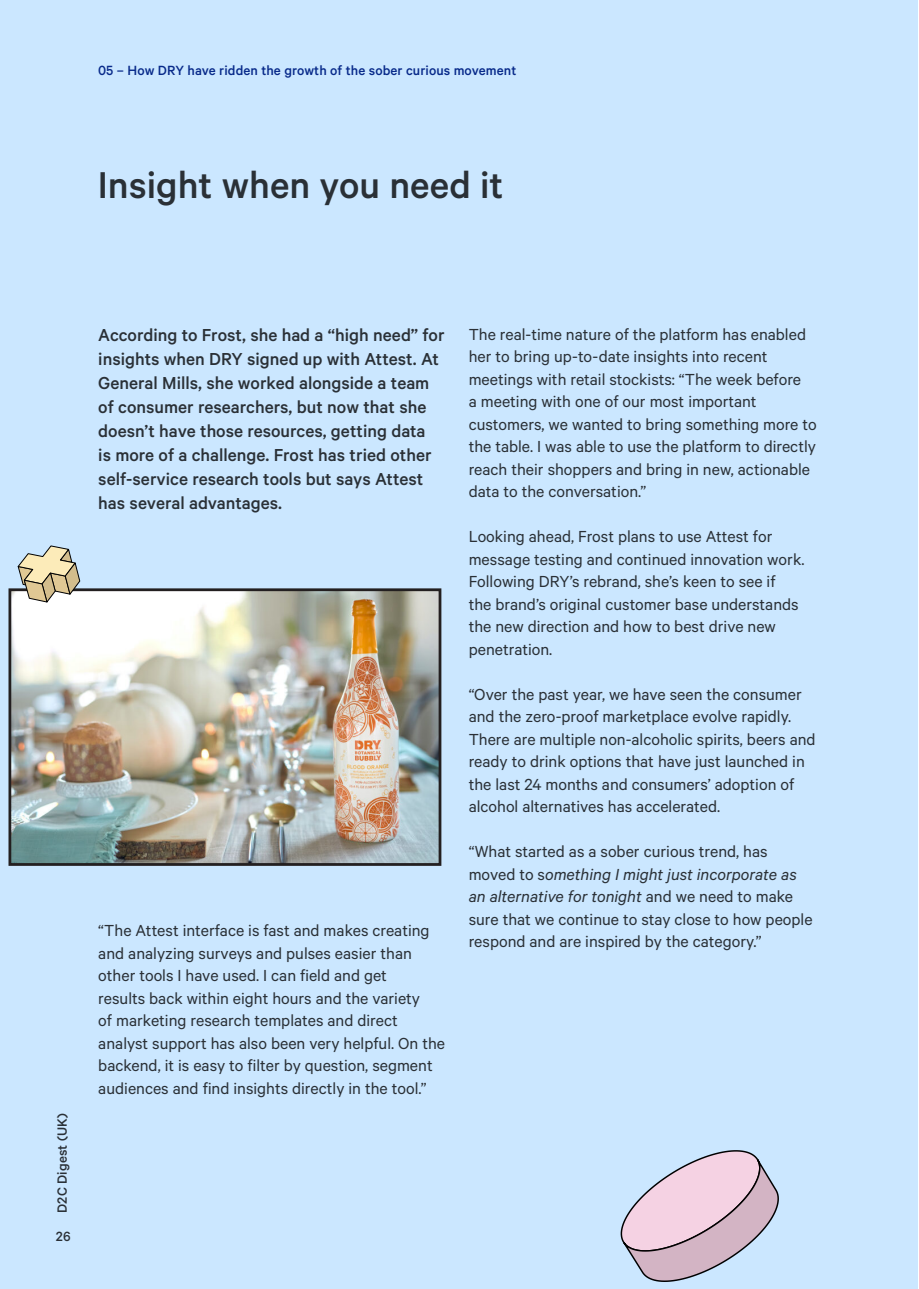
<style>
.page{position:relative;width:919px;height:1289px;background:#fff}
.page>*{position:absolute;margin:0;border:0;box-sizing:border-box;transform-origin:0 0}
.Body_Copy_-_no_gaps{font:500 42px "Calibre";color:#2a3036}
.Body_Copy_-_no_gaps-2{font:500 19.5px/24px "Calibre";color:#2a3036}
.Body_Copy_-_no_gaps-3{font:18px/22.5px "Calibre";color:#2a3036}
.Body_Copy_-_no_gaps-4{font:500 15px "Calibre";letter-spacing:.005em;color:#082a8a}
.t1{font:500 15px "Calibre";letter-spacing:.01em;color:#2a3036}
.s1{font-style:italic}
</style>
<div class="page">
<div style="left:0;top:0;width:917px;height:1288px;background:#cbe7ff"></div>
<svg style="left:620px;top:1150px;width:158px;height:132px"></svg>
<img style="left:13px;top:592px;width:424px;height:269px">
<div style="left:9px;top:588px;width:432px;height:277px;border:3px solid #231f20"></div>
<svg style="left:17px;top:545px;width:63px;height:57px"></svg>
<p class="Body_Copy_-_no_gaps-4" style="left:98px;top:61px;width:420px">05 – How DRY have ridden the growth of the sober curious movement</p>
<p class="Body_Copy_-_no_gaps" style="left:98px;top:160px;width:407px">Insight when you need it</p>
<p class="t1" style="left:53px;top:1212px;width:101px;rotate:-90deg">D2C Digest (UK)</p>
<p class="t1" style="left:56px;top:1227px;width:16px">26</p>
<p class="Body_Copy_-_no_gaps-2" style="left:98px;top:322px;width:348px">According to Frost, she had a “high need” for insights when DRY signed up with Attest. At General Mills, she worked alongside a team of consumer researchers, but now that she doesn’t have those resources, getting data<br>is more of a challenge. Frost has tried other self-service research tools but says Attest has several advantages.</p>
<p class="Body_Copy_-_no_gaps-3" style="left:98px;top:918px;width:348px">“The Attest interface is fast and makes creating and analyzing surveys and pulses easier than other tools I have used. I can field and get<br>results back within eight hours and the variety<br>of marketing research templates and direct analyst support has also been very helpful. On the backend, it is easy to filter by question, segment audiences and find insights directly in the tool.”</p>
<p class="Body_Copy_-_no_gaps-3" style="left:468px;top:322px;width:349px">The real-time nature of the platform has enabled her to bring up-to-date insights into recent meetings with retail stockists: “The week before<br>a meeting with one of our most important customers, we wanted to bring something more to the table. I was able to use the platform to directly reach their shoppers and bring in new, actionable data to the conversation.”</p>
<p class="Body_Copy_-_no_gaps-3" style="left:468px;top:524px;width:337px">Looking ahead, Frost plans to use Attest for message testing and continued innovation work.<br>Following DRY’s rebrand, she’s keen to see if<br>the brand’s original customer base understands the new direction and how to best drive new penetration.</p>
<p class="Body_Copy_-_no_gaps-3" style="left:468px;top:682px;width:348px">“Over the past year, we have seen the consumer and the zero-proof marketplace evolve rapidly.<br>There are multiple non-alcoholic spirits, beers and ready to drink options that have just launched in the last 24 months and consumers’ adoption of alcohol alternatives has accelerated.</p>
<p class="Body_Copy_-_no_gaps-3" style="left:468px;top:839px;width:345px">“What started as a sober curious trend, has moved to s<span class="s1">omething I might just incorporate as an alternative for tonight</span> and we need to make sure that we continue to stay close to how people respond and are inspired by the category.”</p>
</div>
